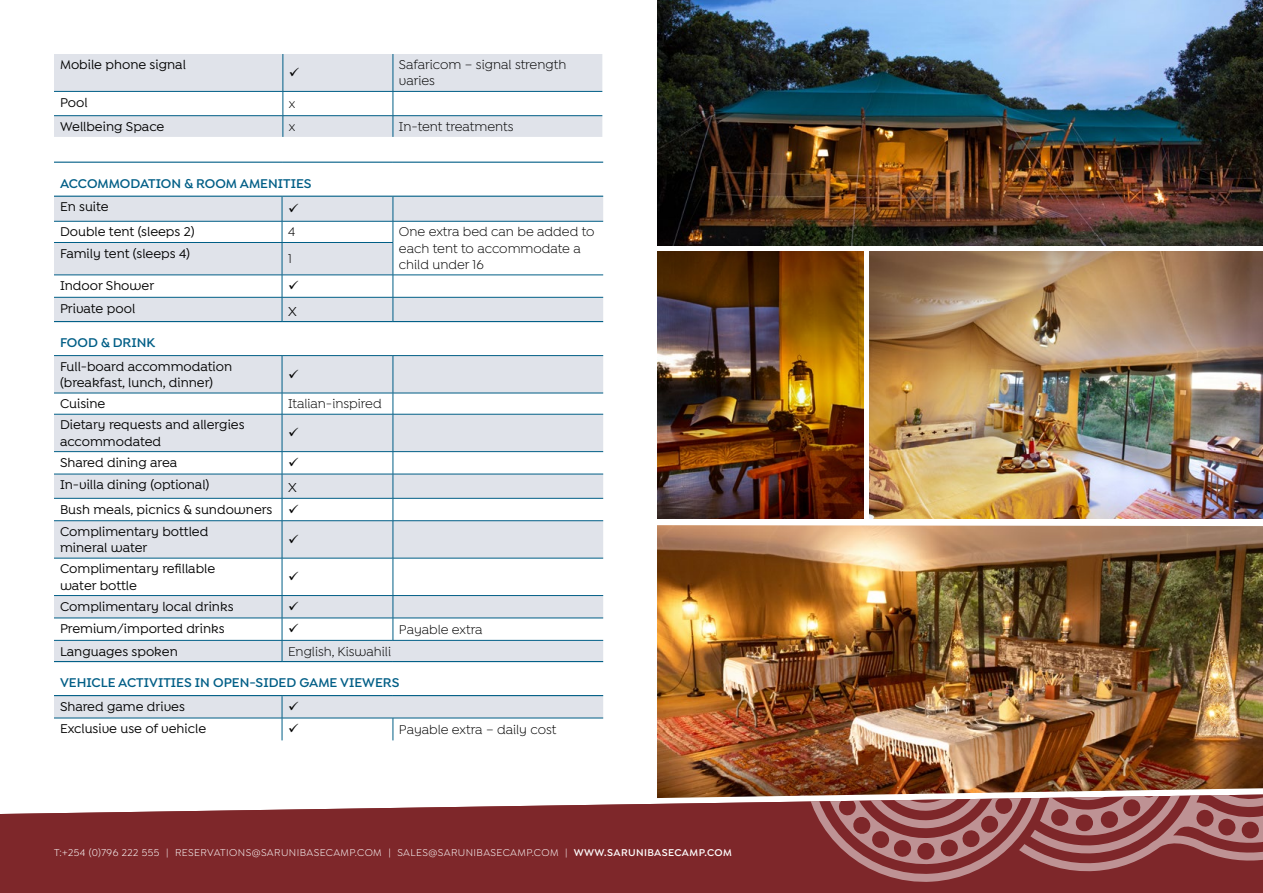
<style>
.page{position:relative;width:1263px;height:893px;background:#fff}
.page>*{position:absolute;margin:0;border:0;box-sizing:border-box;transform-origin:0 0}
.t1{font:18px "Isidora Sans Alt";color:#000}
.t2{font:500 13.5px/16.2px "Isidora Sans Alt";color:#000}
.t3{font:13.5px/16.2px "Isidora Sans Alt";color:#000}
.t4{font:600 13.5px "Isidora Sans Alt";color:#005e86}
.t5{font:10.5px "Isidora Sans";letter-spacing:.04em;color:#fff}
.s1{font-weight:600}
</style>
<div class="page">
<svg style="left:54px;top:197px;width:549px;height:521px;fill:#e0e3ea"></svg>
<svg style="left:393px;top:719px;width:1px;height:21px"></svg>
<hr style="left:393px;top:356px;width:1px;height:37px;background:#005e86">
<svg style="left:282px;top:394px;width:1px;height:20px"></svg>
<svg style="left:393px;top:394px;width:1px;height:20px"></svg>
<hr style="left:393px;top:414px;width:1px;height:37px;background:#005e86">
<svg style="left:393px;top:452px;width:1px;height:68px"></svg>
<hr style="left:393px;top:521px;width:1px;height:37px;background:#005e86">
<hr style="left:282px;top:558px;width:1px;height:37px;background:#005e86">
<hr style="left:393px;top:558px;width:1px;height:37px;background:#005e86">
<svg style="left:393px;top:596px;width:1px;height:44px"></svg>
<svg style="left:282px;top:197px;width:1px;height:45px"></svg>
<svg style="left:393px;top:197px;width:1px;height:45px"></svg>
<hr style="left:54px;top:221px;width:228px;height:1px;background:#005e86">
<hr style="left:282px;top:221px;width:111px;height:1px;background:#005e86">
<hr style="left:393px;top:221px;width:210px;height:1px;background:#005e86">
<hr style="left:54px;top:242px;width:228px;height:1px;background:#005e86">
<hr style="left:282px;top:242px;width:111px;height:1px;background:#005e86">
<hr style="left:282px;top:243px;width:1px;height:32px;background:#005e86">
<hr style="left:393px;top:243px;width:1px;height:32px;background:#005e86">
<hr style="left:54px;top:275px;width:228px;height:1px;background:#005e86">
<hr style="left:282px;top:275px;width:111px;height:1px;background:#005e86">
<hr style="left:393px;top:275px;width:210px;height:1px;background:#005e86">
<hr style="left:54px;top:297px;width:228px;height:1px;background:#005e86">
<hr style="left:282px;top:297px;width:111px;height:1px;background:#005e86">
<hr style="left:393px;top:297px;width:210px;height:1px;background:#005e86">
<svg style="left:282px;top:275px;width:1px;height:46px"></svg>
<svg style="left:393px;top:275px;width:1px;height:46px"></svg>
<hr style="left:282px;top:356px;width:1px;height:37px;background:#005e86">
<hr style="left:54px;top:393px;width:228px;height:1px;background:#005e86">
<hr style="left:54px;top:414px;width:228px;height:1px;background:#005e86">
<hr style="left:282px;top:414px;width:1px;height:37px;background:#005e86">
<hr style="left:54px;top:451px;width:228px;height:1px;background:#005e86">
<hr style="left:54px;top:474px;width:228px;height:1px;background:#005e86">
<svg style="left:282px;top:452px;width:1px;height:68px"></svg>
<hr style="left:54px;top:498px;width:228px;height:1px;background:#005e86">
<hr style="left:54px;top:520px;width:228px;height:1px;background:#005e86">
<hr style="left:282px;top:521px;width:1px;height:37px;background:#005e86">
<hr style="left:54px;top:558px;width:228px;height:1px;background:#005e86">
<hr style="left:54px;top:595px;width:228px;height:1px;background:#005e86">
<hr style="left:54px;top:618px;width:228px;height:1px;background:#005e86">
<hr style="left:282px;top:393px;width:111px;height:1px;background:#005e86">
<hr style="left:393px;top:393px;width:210px;height:1px;background:#005e86">
<hr style="left:282px;top:414px;width:111px;height:1px;background:#005e86">
<hr style="left:393px;top:414px;width:210px;height:1px;background:#005e86">
<hr style="left:282px;top:451px;width:111px;height:1px;background:#005e86">
<hr style="left:393px;top:451px;width:210px;height:1px;background:#005e86">
<hr style="left:282px;top:474px;width:111px;height:1px;background:#005e86">
<hr style="left:393px;top:474px;width:210px;height:1px;background:#005e86">
<hr style="left:282px;top:498px;width:111px;height:1px;background:#005e86">
<hr style="left:393px;top:498px;width:210px;height:1px;background:#005e86">
<hr style="left:282px;top:520px;width:111px;height:1px;background:#005e86">
<hr style="left:393px;top:520px;width:210px;height:1px;background:#005e86">
<hr style="left:282px;top:558px;width:111px;height:1px;background:#005e86">
<hr style="left:393px;top:558px;width:210px;height:1px;background:#005e86">
<hr style="left:282px;top:595px;width:111px;height:1px;background:#005e86">
<hr style="left:393px;top:595px;width:210px;height:1px;background:#005e86">
<hr style="left:282px;top:618px;width:111px;height:1px;background:#005e86">
<hr style="left:393px;top:618px;width:210px;height:1px;background:#005e86">
<hr style="left:54px;top:640px;width:228px;height:1px;background:#005e86">
<hr style="left:282px;top:640px;width:111px;height:1px;background:#005e86">
<hr style="left:393px;top:640px;width:210px;height:1px;background:#005e86">
<svg style="left:282px;top:596px;width:1px;height:65px"></svg>
<svg style="left:282px;top:696px;width:1px;height:44px"></svg>
<hr style="left:54px;top:718px;width:228px;height:1px;background:#005e86">
<hr style="left:282px;top:718px;width:111px;height:1px;background:#005e86">
<hr style="left:393px;top:718px;width:210px;height:1px;background:#005e86">
<hr style="left:54px;top:321px;width:228px;height:1px;background:#005e86">
<hr style="left:282px;top:321px;width:111px;height:1px;background:#005e86">
<hr style="left:393px;top:321px;width:210px;height:1px;background:#005e86">
<hr style="left:54px;top:661px;width:228px;height:1px;background:#005e86">
<hr style="left:282px;top:661px;width:111px;height:1px;background:#005e86">
<hr style="left:393px;top:661px;width:210px;height:1px;background:#005e86">
<hr style="left:54px;top:695px;width:228px;height:1px;background:#005e86">
<hr style="left:282px;top:695px;width:111px;height:1px;background:#005e86">
<hr style="left:393px;top:695px;width:210px;height:1px;background:#005e86">
<hr style="left:54px;top:162px;width:228px;height:1px;background:#005e86">
<hr style="left:282px;top:162px;width:111px;height:1px;background:#005e86">
<hr style="left:393px;top:162px;width:210px;height:1px;background:#005e86">
<hr style="left:54px;top:196px;width:228px;height:1px;background:#005e86">
<hr style="left:282px;top:196px;width:111px;height:1px;background:#005e86">
<hr style="left:393px;top:196px;width:210px;height:1px;background:#005e86">
<hr style="left:54px;top:355px;width:228px;height:1px;background:#005e86">
<hr style="left:282px;top:355px;width:111px;height:1px;background:#005e86">
<hr style="left:393px;top:355px;width:210px;height:1px;background:#005e86">
<svg style="left:0;top:798px;width:1263px;height:95px;fill:#7e272a"></svg>
<svg style="left:800px;top:798px;width:463px;height:88px"></svg>
<img style="left:657px;top:525px;width:606px;height:273px">
<img style="left:657px;top:252px;width:206px;height:267px">
<img style="left:657px;top:0;width:606px;height:246px">
<img style="left:870px;top:252px;width:393px;height:267px">
<svg style="left:54px;top:54px;width:548px;height:83px;fill:#e0e3ea"></svg>
<hr style="left:393px;top:54px;width:1px;height:37px;background:#005e86">
<svg style="left:393px;top:92px;width:1px;height:45px"></svg>
<hr style="left:283px;top:54px;width:1px;height:37px;background:#005e86">
<hr style="left:54px;top:91px;width:229px;height:1px;background:#005e86">
<hr style="left:283px;top:91px;width:110px;height:1px;background:#005e86">
<hr style="left:393px;top:91px;width:209px;height:1px;background:#005e86">
<hr style="left:54px;top:115px;width:229px;height:1px;background:#005e86">
<hr style="left:283px;top:115px;width:110px;height:1px;background:#005e86">
<hr style="left:393px;top:115px;width:209px;height:1px;background:#005e86">
<svg style="left:283px;top:92px;width:1px;height:45px"></svg>
<svg style="left:289px;top:203px;width:9px;height:9px"></svg>
<svg style="left:289px;top:281px;width:9px;height:9px"></svg>
<svg style="left:289px;top:369px;width:9px;height:9px"></svg>
<svg style="left:289px;top:428px;width:9px;height:8px"></svg>
<svg style="left:289px;top:458px;width:9px;height:8px"></svg>
<svg style="left:289px;top:534px;width:9px;height:9px"></svg>
<svg style="left:289px;top:572px;width:9px;height:8px"></svg>
<svg style="left:289px;top:601px;width:9px;height:9px"></svg>
<svg style="left:289px;top:624px;width:9px;height:9px"></svg>
<svg style="left:289px;top:701px;width:9px;height:9px"></svg>
<svg style="left:290px;top:67px;width:9px;height:9px"></svg>
<p class="t2" style="left:60px;top:57px;width:127px">Mobile phone signal</p>
<p class="t3" style="left:399px;top:57px;width:169px">Safaricom – signal strength varies</p>
<p class="t2" style="left:60px;top:94px;width:29px">Pool</p>
<p class="t3" style="left:289px;top:96px;width:8px">x</p>
<p class="t2" style="left:60px;top:118px;width:106px">Wellbeing Space</p>
<p class="t3" style="left:289px;top:118px;width:8px">x</p>
<p class="t3" style="left:399px;top:118px;width:116px">In-tent treatments</p>
<p class="t4" style="left:60px;top:175px;width:253px">ACCOMMODATION &amp; ROOM AMENITIES</p>
<p class="t2" style="left:60px;top:199px;width:50px">En suite</p>
<p class="t2" style="left:60px;top:224px;width:136px">Double tent (sleeps 2)</p>
<p class="t3" style="left:288px;top:224px;width:9px">4</p>
<p class="t3" style="left:399px;top:224px;width:197px">One extra bed can be added to each tent to accommodate a child under 16</p>
<p class="t2" style="left:60px;top:245px;width:132px">Family tent (sleeps 4)</p>
<p class="t3" style="left:288px;top:251px;width:5px">1</p>
<p class="t2" style="left:60px;top:278px;width:96px">Indoor Shower</p>
<p class="t2" style="left:60px;top:300px;width:77px">Private pool</p>
<h1 class="t1" style="left:288px;top:300px;width:10px">x</h1>
<p class="t4" style="left:60px;top:335px;width:97px">FOOD &amp; DRINK</p>
<p class="t2" style="left:60px;top:358px;width:174px">Full-board accommodation (breakfast, lunch, dinner)</p>
<p class="t2" style="left:60px;top:396px;width:47px">Cuisine</p>
<p class="t3" style="left:288px;top:396px;width:95px">Italian-inspired</p>
<p class="t2" style="left:60px;top:417px;width:186px">Dietary requests and allergies accommodated</p>
<p class="t2" style="left:60px;top:454px;width:119px">Shared dining area</p>
<p class="t2" style="left:60px;top:477px;width:151px">In-villa dining (optional)</p>
<h1 class="t1" style="left:288px;top:476px;width:10px">x</h1>
<p class="t2" style="left:60px;top:498px;width:240px;line-height:22.4px">Bush meals, picnics &amp; sundowners ✓<br>Complimentary bottled</p>
<p class="t2" style="left:60px;top:540px;width:89px">mineral water</p>
<p class="t2" style="left:60px;top:561px;width:157px">Complimentary refillable water bottle</p>
<p class="t2" style="left:60px;top:598px;width:175px">Complimentary local drinks</p>
<p class="t2" style="left:60px;top:621px;width:166px">Premium/imported drinks</p>
<p class="t3" style="left:399px;top:621px;width:85px">Payable extra</p>
<p class="t2" style="left:60px;top:643px;width:119px">Languages spoken</p>
<p class="t3" style="left:288px;top:643px;width:105px">English, Kiswahili</p>
<p class="t4" style="left:60px;top:675px;width:341px">VEHICLE ACTIVITIES IN OPEN-SIDED GAME VIEWERS</p>
<p class="t2" style="left:60px;top:698px;width:126px">Shared game drives</p>
<p class="t2" style="left:60px;top:721px;width:148px">Exclusive use of vehicle</p>
<p class="t3" style="left:399px;top:721px;width:159px">Payable extra – daily cost</p>
<p class="t5" style="left:54px;top:846px;width:679px">T:+254 (0)796 222 555 | RESERVATIONS@SARUNIBASECAMP.COM | SALES@SARUNIBASECAMP.COM | <span class="s1">WWW.SARUNIBASECAMP.COM</span></p>
</div>
